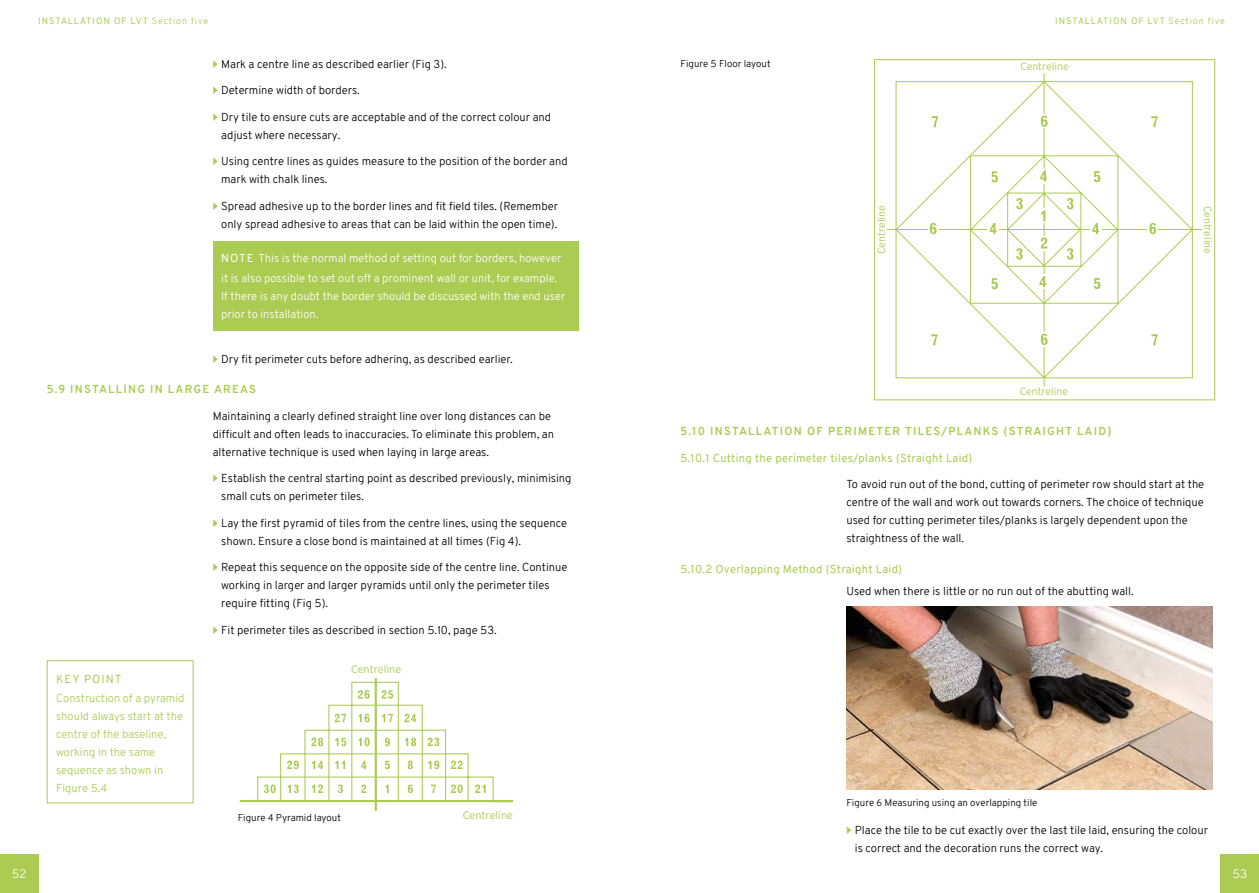
<style>
.page{position:relative;width:1259px;height:893px;background:#fff}
.page>*{position:absolute;margin:0;border:0;box-sizing:border-box;transform-origin:0 0}
.t1{font:300 12px "Overpass";color:#fff}
.t2{font:300 11.25px/18px "Overpass";color:#000}
.t3{font:300 11.25px/19.5px "Overpass";color:#fff}
.t4{font:300 11.25px/18px "Overpass";color:#accb53}
.t5{font:11.25px "Overpass";letter-spacing:.025em;color:#accb53}
.t6{font:700 11.25px "Overpass";letter-spacing:.11em;color:#accb53}
.t7{font:11.25px "Overpass";letter-spacing:.1em;color:#accb53}
.t8{font:300 10.8px "Interstate";color:#accb53}
.t9{font:300 10.5px "Interstate";color:#accb53}
.t10{font:300 9.75px "Overpass";color:#000}
.t11{font:9px "Overpass";letter-spacing:.11em;color:#accb53}
.s1{font-weight:300}
.s2{font-weight:400}
</style>
<div class="page">
<svg style="left:874px;top:60px;width:341px;height:340px"></svg>
<svg style="left:886px;top:73px;width:317px;height:314px"></svg>
<svg style="left:928px;top:225px;width:10px;height:10px"></svg>
<div style="left:987px;top:225px;width:11px;height:10px;background:#fff"></div>
<svg style="left:991px;top:278px;width:7px;height:11px"></svg>
<div style="left:1090px;top:225px;width:11px;height:10px;background:#fff"></div>
<svg style="left:1094px;top:278px;width:6px;height:11px"></svg>
<svg style="left:991px;top:171px;width:7px;height:12px"></svg>
<svg style="left:1016px;top:198px;width:6px;height:11px"></svg>
<svg style="left:1067px;top:198px;width:6px;height:11px"></svg>
<svg style="left:1016px;top:248px;width:6px;height:12px"></svg>
<svg style="left:1067px;top:248px;width:6px;height:12px"></svg>
<svg style="left:1094px;top:171px;width:6px;height:11px"></svg>
<div style="left:1147px;top:225px;width:11px;height:10px;background:#fff"></div>
<svg style="left:1038px;top:114px;width:11px;height:14px"></svg>
<svg style="left:1038px;top:332px;width:11px;height:15px"></svg>
<svg style="left:1038px;top:275px;width:10px;height:14px"></svg>
<div style="left:1038px;top:169px;width:10px;height:14px;background:#fff"></div>
<svg style="left:1039px;top:209px;width:10px;height:14px"></svg>
<svg style="left:1039px;top:236px;width:10px;height:14px"></svg>
<svg style="left:929px;top:223px;width:7px;height:11px"></svg>
<svg style="left:989px;top:223px;width:7px;height:11px"></svg>
<svg style="left:1092px;top:223px;width:7px;height:11px"></svg>
<svg style="left:1149px;top:223px;width:7px;height:11px"></svg>
<svg style="left:1041px;top:115px;width:6px;height:12px"></svg>
<svg style="left:1041px;top:334px;width:6px;height:11px"></svg>
<svg style="left:1039px;top:276px;width:7px;height:11px"></svg>
<svg style="left:1040px;top:171px;width:7px;height:11px"></svg>
<svg style="left:1041px;top:210px;width:4px;height:11px"></svg>
<svg style="left:1040px;top:237px;width:7px;height:12px"></svg>
<img style="left:846px;top:607px;width:366px;height:183px">
<div style="left:47px;top:660px;width:146px;height:143px;border:1px solid #accb53"></div>
<hr style="left:375px;top:678px;width:2px;height:133px;background:#accb53">
<hr style="left:240px;top:800px;width:272px;height:2px;background:#accb53">
<svg style="left:257px;top:681px;width:237px;height:119px"></svg>
<div style="left:213px;top:241px;width:365px;height:89px;background:#accb53"></div>
<div style="left:1220px;top:855px;width:39px;height:38px;background:#accb53"></div>
<div style="left:0;top:855px;width:38px;height:38px;background:#accb53"></div>
<p class="t11" style="left:38px;top:14px;width:171px">INSTALLATION OF LVT <span class="s1">Section five</span></p>
<p class="t11" style="left:1055px;top:14px;width:171px">INSTALLATION OF LVT <span class="s1">Section five</span></p>
<p class="t9" style="left:1020px;top:61px;width:50px">Centreline</p>
<p class="t10" style="left:680px;top:56px;width:92px">Figure 5 Floor layout</p>
<p class="t2" style="left:221px;top:55px;width:227px">Mark a centre line as described earlier (Fig 3).</p>
<p class="t2" style="left:221px;top:82px;width:140px">Determine width of borders.</p>
<p class="t2" style="left:221px;top:108px;width:331px">Dry tile to ensure cuts are acceptable and of the correct colour and adjust where necessary.</p>
<p class="t2" style="left:221px;top:153px;width:348px">Using centre lines as guides measure to the position of the border and mark with chalk lines.</p>
<p class="t2" style="left:221px;top:197px;width:338px">Spread adhesive up to the border lines and fit field tiles. (Remember only spread adhesive to areas that can be laid within the open time).</p>
<p class="t9" style="left:875px;top:254px;width:50px;rotate:-90deg">Centreline</p>
<p class="t9" style="left:1213px;top:206px;width:50px;rotate:90deg">Centreline</p>
<p class="t3" style="left:221px;top:249px;width:342px"><span class="s2">NOTE</span> This is the normal method of setting out for borders, however it is also possible to set out off a prominent wall or unit, for example.</p>
<p class="t3" style="left:221px;top:287px;width:346px;line-height:18px">If there is any doubt the border should be discussed with the end user prior to installation.</p>
<p class="t2" style="left:221px;top:350px;width:293px">Dry fit perimeter cuts before adhering, as described earlier.</p>
<p class="t6" style="left:47px;top:381px;width:211px">5.9 INSTALLING IN LARGE AREAS</p>
<p class="t2" style="left:213px;top:407px;width:343px">Maintaining a clearly defined straight line over long distances can be difficult and often leads to inaccuracies. To eliminate this problem, an alternative technique is used when laying in large areas.</p>
<p class="t2" style="left:221px;top:469px;width:352px">Establish the central starting point as described previously, minimising small cuts on perimeter tiles.</p>
<p class="t2" style="left:221px;top:514px;width:347px">Lay the first pyramid of tiles from the centre lines, using the sequence shown. Ensure a close bond is maintained at all times (Fig 4).</p>
<p class="t2" style="left:221px;top:558px;width:348px">Repeat this sequence on the opposite side of the centre line. Continue working in larger and larger pyramids until only the perimeter tiles require fitting (Fig 5).</p>
<p class="t2" style="left:221px;top:621px;width:277px">Fit perimeter tiles as described in section 5.10, page 53.</p>
<p class="t7" style="left:56px;top:671px;width:67px">KEY POINT</p>
<p class="t4" style="left:56px;top:689px;width:130px">Construction of a pyramid should always start at the centre of the baseline, working in the same sequence as shown in<br>Figure 5.4</p>
<p class="t8" style="left:463px;top:809px;width:52px">Centreline</p>
<p class="t8" style="left:351px;top:663px;width:52px">Centreline</p>
<p class="t10" style="left:238px;top:810px;width:105px">Figure 4 Pyramid layout</p>
<p class="t9" style="left:1019px;top:386px;width:50px">Centreline</p>
<p class="t6" style="left:680px;top:423px;width:432px">5.10 INSTALLATION OF PERIMETER TILES/PLANKS (STRAIGHT LAID)</p>
<p class="t5" style="left:680px;top:450px;width:293px">5.10.1 Cutting the perimeter tiles/planks (Straight Laid)</p>
<p class="t2" style="left:846px;top:475px;width:359px">To avoid run out of the bond, cutting of perimeter row should start at the centre of the wall and work out towards corners. The choice of technique used for cutting perimeter tiles/planks is largely dependent upon the straightness of the wall.</p>
<p class="t5" style="left:680px;top:561px;width:223px">5.10.2 Overlapping Method (Straight Laid)</p>
<p class="t2" style="left:846px;top:583px;width:289px">Used when there is little or no run out of the abutting wall.</p>
<p class="t10" style="left:846px;top:796px;width:192px">Figure 6 Measuring using an overlapping tile</p>
<p class="t2" style="left:855px;top:821px;width:354px">Place the tile to be cut exactly over the last tile laid, ensuring the colour is correct and the decoration runs the correct way.</p>
<p class="t1" style="left:12px;top:865px;width:16px">52</p>
<p class="t1" style="left:1232px;top:865px;width:16px">53</p>
</div>
